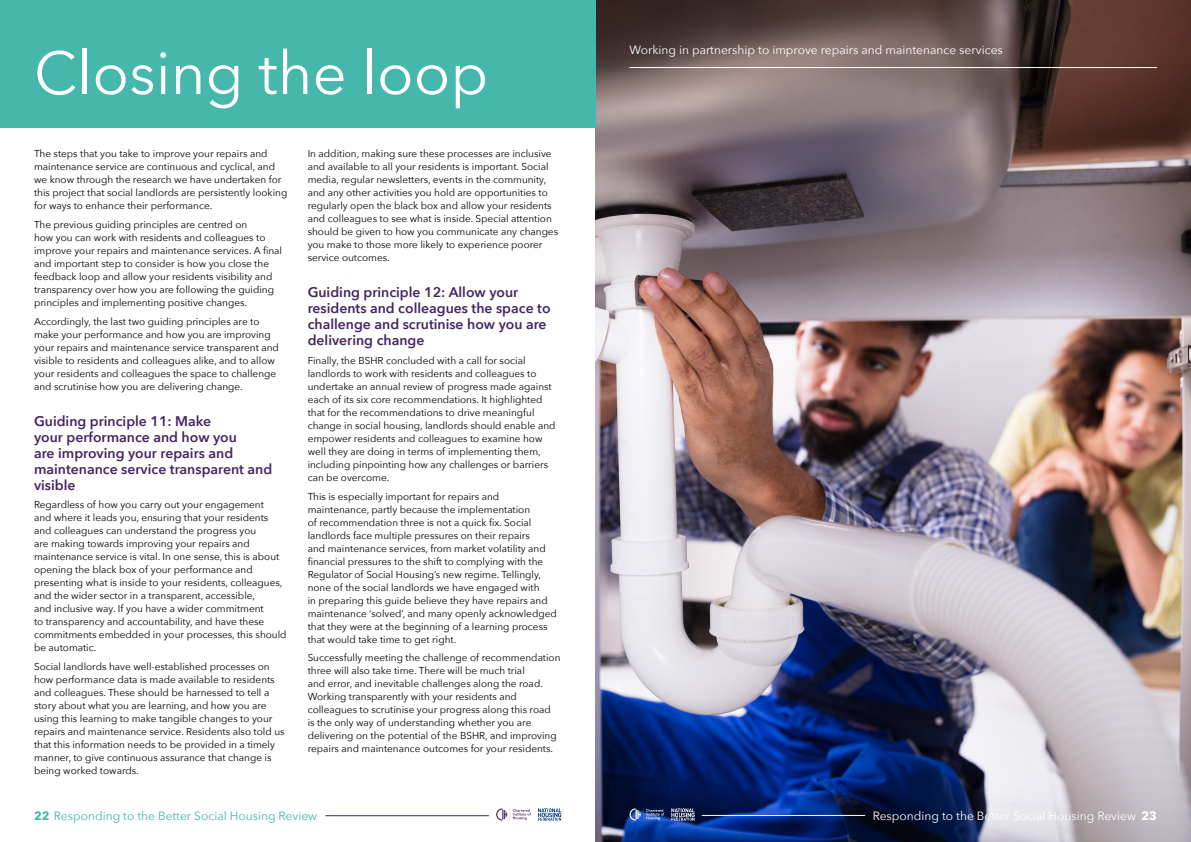
<style>
.page{position:relative;width:1191px;height:842px;background:#fff}
.page>*{position:absolute;margin:0;border:0;box-sizing:border-box;transform-origin:0 0}
.t1{font:60px "Avenir Next";color:#fff}
.t2{font:600 14px/16px "Avenir Next";color:#442563}
.t3{font:12px "Avenir Next";color:#fff}
.t4{font:12px "Avenir Next";color:#45b8ab}
.t5{font:10px/13px "Avenir Next";color:#000}
.s1{font-weight:700}
</style>
<div class="page">
<hr style="left:325px;top:815px;width:164px;height:1px;background:#442563">
<svg style="left:496px;top:808px;width:35px;height:13px"></svg>
<svg style="left:538px;top:808px;width:23px;height:13px"></svg>
<img style="left:595px;top:0;width:596px;height:842px">
<div style="left:0;top:0;width:595px;height:128px;background:#45b8ab"></div>
<hr style="left:629px;top:67px;width:528px;height:1px;background:#fff">
<hr style="left:702px;top:815px;width:163px;height:1px;background:#fff">
<svg style="left:629px;top:808px;width:35px;height:13px"></svg>
<svg style="left:671px;top:808px;width:24px;height:13px"></svg>
<h1 class="t1" style="left:34px;top:22px;width:456px">Closing the loop</h1>
<p class="t5" style="left:34px;top:147px;width:255px">The steps that you take to improve your repairs and maintenance service are continuous and cyclical, and we know through the research we have undertaken for this project that social landlords are persistently looking for ways to enhance their performance.</p>
<p class="t5" style="left:34px;top:218px;width:249px">The previous guiding principles are centred on<br>how you can work with residents and colleagues to improve your repairs and maintenance services. A final and important step to consider is how you close the feedback loop and allow your residents visibility and transparency over how you are following the guiding principles and implementing positive changes.</p>
<p class="t5" style="left:34px;top:314px;width:246px">Accordingly, the last two guiding principles are to make your performance and how you are improving your repairs and maintenance service transparent and visible to residents and colleagues alike, and to allow your residents and colleagues the space to challenge and scrutinise how you are delivering change.</p>
<h2 class="t2" style="left:34px;top:412px;width:240px">Guiding principle 11: Make<br>your performance and how you<br>are improving your repairs and maintenance service transparent and visible</h2>
<p class="t5" style="left:34px;top:498px;width:254px">Regardless of how you carry out your engagement<br>and where it leads you, ensuring that your residents and colleagues can understand the progress you<br>are making towards improving your repairs and maintenance service is vital. In one sense, this is about opening the black box of your performance and presenting what is inside to your residents, colleagues, and the wider sector in a transparent, accessible,<br>and inclusive way. If you have a wider commitment<br>to transparency and accountability, and have these commitments embedded in your processes, this should be automatic.</p>
<p class="t5" style="left:34px;top:660px;width:252px">Social landlords have well-established processes on how performance data is made available to residents and colleagues. These should be harnessed to tell a story about what you are learning, and how you are using this learning to make tangible changes to your repairs and maintenance service. Residents also told us that this information needs to be provided in a timely manner, to give continuous assurance that change is being worked towards.</p>
<p class="t5" style="left:308px;top:147px;width:252px">In addition, making sure these processes are inclusive and available to all your residents is important. Social media, regular newsletters, events in the community, and any other activities you hold are opportunities to regularly open the black box and allow your residents and colleagues to see what is inside. Special attention should be given to how you communicate any changes you make to those more likely to experience poorer service outcomes.</p>
<h2 class="t2" style="left:308px;top:284px;width:244px">Guiding principle 12: Allow your residents and colleagues the space to challenge and scrutinise how you are delivering change</h2>
<p class="t5" style="left:308px;top:354px;width:249px">Finally, the BSHR concluded with a call for social landlords to work with residents and colleagues to undertake an annual review of progress made against each of its six core recommendations. It highlighted that for the recommendations to drive meaningful change in social housing, landlords should enable and empower residents and colleagues to examine how well they are doing in terms of implementing them, including pinpointing how any challenges or barriers can be overcome.</p>
<p class="t5" style="left:308px;top:489px;width:251px">This is especially important for repairs and maintenance, partly because the implementation<br>of recommendation three is not a quick fix. Social landlords face multiple pressures on their repairs<br>and maintenance services, from market volatility and financial pressures to the shift to complying with the Regulator of Social Housing’s new regime. Tellingly, none of the social landlords we have engaged with<br>in preparing this guide believe they have repairs and maintenance ‘solved’, and many openly acknowledged that they were at the beginning of a learning process that would take time to get right.</p>
<p class="t5" style="left:308px;top:651px;width:254px">Successfully meeting the challenge of recommendation three will also take time. There will be much trial<br>and error, and inevitable challenges along the road.<br>Working transparently with your residents and colleagues to scrutinise your progress along this road<br>is the only way of understanding whether you are delivering on the potential of the BSHR, and improving repairs and maintenance outcomes for your residents.</p>
<p class="t4" style="left:34px;top:806px;width:285px"><span class="s1">22</span> Responding to the Better Social Housing Review</p>
<p class="t3" style="left:629px;top:40px;width:375px">Working in partnership to improve repairs and maintenance services</p>
<p class="t3" style="left:872px;top:806px;width:286px">Responding to the Better Social Housing Review <span class="s1">23</span></p>
</div>
